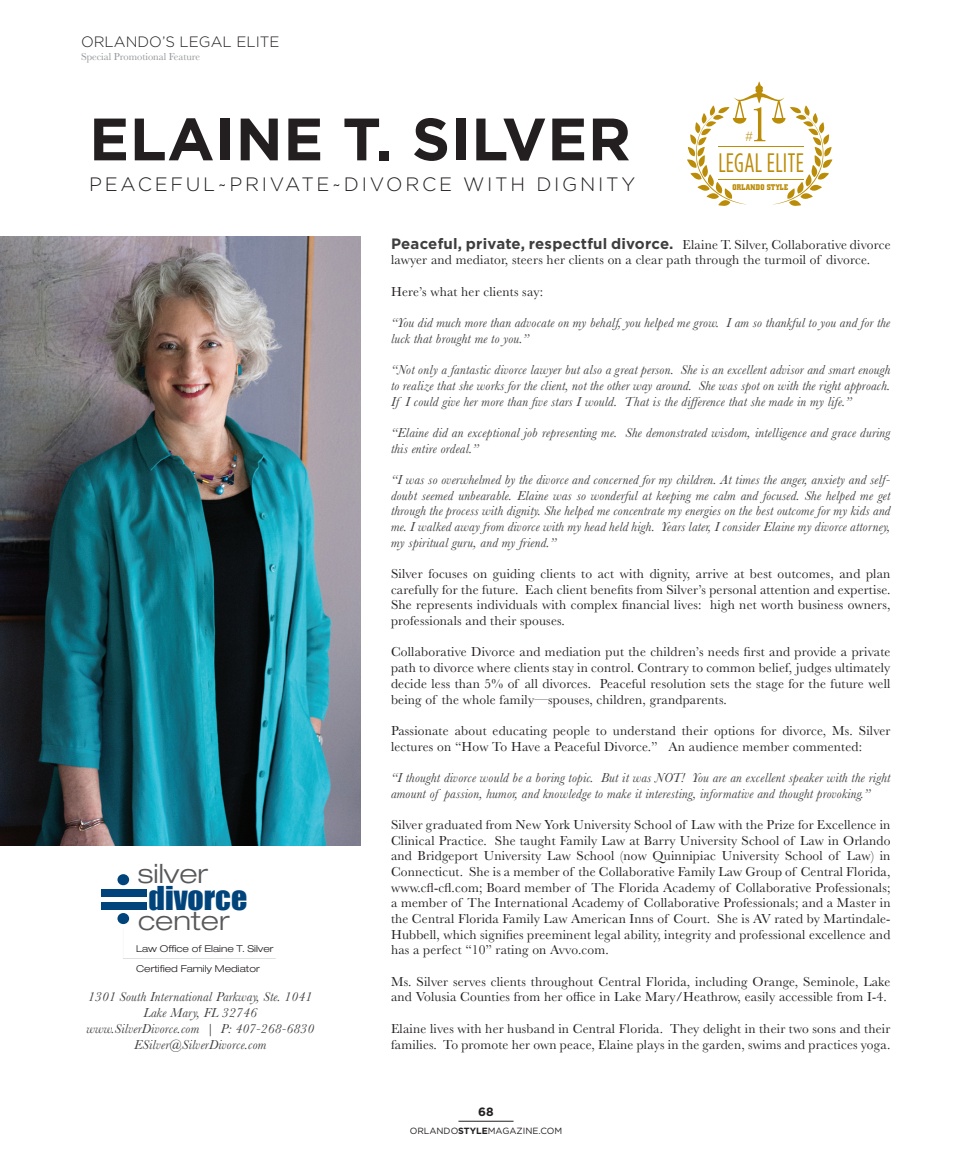
<style>
.page{position:relative;width:972px;height:1175px;background:#fff}
.page>*{position:absolute;margin:0;border:0;box-sizing:border-box;transform-origin:0 0}
.t1{font:700 59.7px "Gotham";letter-spacing:.01em;color:#231f20}
.t2{font:51.75px "Baskerville";color:#bb8c07}
.t3{font:30.15px "Impact";color:#00447b;scale:1.05 1}
.t4{font:26.7px "Gotham Condensed";letter-spacing:.015em;color:#bb8c07;scale:.93 1}
.t5{font:300 expanded 26.55px "Helvetica Neue LT Std";color:#57585a;scale:1.05 1}
.t6{font:300 19.35px "Gotham";letter-spacing:.14em;color:#231f20}
.t7{font:700 15px "Gotham";letter-spacing:.015em;color:#3e3e3f}
.t8{font:300 15px "Gotham";color:#231f20}
.t9{font:13.5px/15.8px "Baskerville";letter-spacing:.015em;color:#231f20;text-align:justify}
.t10{font:italic 13.5px/15.6px "Baskerville";letter-spacing:.015em;color:#3e3e3f}
.t11{font:300 13.2px "Raleway";color:#bb8c07;scale:.91 1}
.t12{font:700 12px "Gotham";color:#231f20}
.t13{font:10.5px "Baskerville";color:#939598}
.t14{font:300 expanded 9.45px/20.1px "Helvetica Neue LT Std";color:#231f20;scale:1.05 1}
.t15{font:9px "Gotham";color:#231f20}
.t16{font:700 8.1px "City";letter-spacing:.035em;color:#bb8c07;scale:.9 1}
.s1{font-family:"Baskerville";font-weight:400;font-size:13.5px;color:#231f20}
.s2{font-weight:700}
</style>
<div class="page">
<img style="left:0;top:236px;width:361px;height:609px">
<hr style="left:458px;top:1120px;width:56px;height:1px;background:#231f20">
<svg style="left:687px;top:81px;width:145px;height:125px"></svg>
<hr style="left:718px;top:179px;width:86px;height:1px;background:#bb8c07">
<div style="left:101px;top:889px;width:45px;height:7px;background:#00447b"></div>
<div style="left:101px;top:902px;width:45px;height:7px;background:#00447b"></div>
<div style="left:117px;top:874px;width:12px;height:11px;background:#00447b;border-radius:50%"></div>
<div style="left:117px;top:913px;width:12px;height:11px;background:#00447b;border-radius:50%"></div>
<p class="t8" style="left:81px;top:34px;width:200px">ORLANDO’S LEGAL ELITE</p>
<p class="t13" style="left:81px;top:50px;width:121px">Special Promotional Feature</p>
<h1 class="t1" style="left:89px;top:105px;width:543px">ELAINE T. SILVER</h1>
<h3 class="t6" style="left:89px;top:174px;width:548px">PEACEFUL~PRIVATE~DIVORCE WITH DIGNITY</h3>
<h2 class="t2" style="left:746px;top:95px;width:27px">1</h2>
<p class="t11" style="left:745px;top:128px;width:10px">#</p>
<h3 class="t4" style="left:718px;top:148px;width:93px">LEGAL ELITE</h3>
<p class="t16" style="left:732px;top:183px;width:63px">ORLANDO STYLE</p>
<h3 class="t5" style="left:138px;top:857px;width:68px">silver</h3>
<h3 class="t3" style="left:148px;top:879px;width:96px">divorce</h3>
<h3 class="t5" style="left:138px;top:904px;width:88px">center</h3>
<p class="t14" style="left:136px;top:938px;width:132px">Law Office of Elaine T. Silver<br>Certified Family Mediator</p>
<p class="t10" style="left:86px;top:988px;width:229px;line-height:16.2px;text-align:center">1301 South International Parkway, Ste. 1041<br>Lake Mary, FL 32746 www.SilverDivorce.com | P: 407-268-6830<br>ESilver@SilverDivorce.com</p>
<p class="t7" style="left:391px;top:235px;width:501px">Peaceful, private, respectful divorce. <span class="s1">Elaine T. Silver, Collaborative divorce</span></p>
<p class="t9" style="left:391px;top:252px;width:481px">lawyer and mediator, steers her clients on a clear path through the turmoil of divorce.</p>
<p class="t9" style="left:391px;top:283px;width:154px">Here’s what her clients say:</p>
<p class="t10" style="left:391px;top:315px;width:501px">“You did much more than advocate on my behalf, you helped me grow. I am so thankful to you and for the luck that brought me to you.”</p>
<p class="t10" style="left:391px;top:362px;width:501px;text-align:justify">“Not only a fantastic divorce lawyer but also a great person. She is an excellent advisor and smart enough to realize that she works for the client, not the other way around. She was spot on with the right approach.<br>If I could give her more than five stars I would. That is the difference that she made in my life.”</p>
<p class="t10" style="left:391px;top:425px;width:501px">“Elaine did an exceptional job representing me. She demonstrated wisdom, intelligence and grace during this entire ordeal.”</p>
<p class="t10" style="left:391px;top:472px;width:501px;text-align:justify">“I was so overwhelmed by the divorce and concerned for my children. At times the anger, anxiety and self&shy;doubt seemed unbearable. Elaine was so wonderful at keeping me calm and focused. She helped me get through the process with dignity. She helped me concentrate my energies on the best outcome for my kids and me. I walked away from divorce with my head held high. Years later, I consider Elaine my divorce attorney, my spiritual guru, and my friend.”</p>
<p class="t9" style="left:391px;top:566px;width:501px">Silver focuses on guiding clients to act with dignity, arrive at best outcomes, and plan carefully for the future. Each client benefits from Silver’s personal attention and expertise.<br>She represents individuals with complex financial lives: high net worth business owners, professionals and their spouses.</p>
<p class="t9" style="left:391px;top:644px;width:501px">Collaborative Divorce and mediation put the children’s needs first and provide a private path to divorce where clients stay in control. Contrary to common belief, judges ultimately decide less than 5% of all divorces. Peaceful resolution sets the stage for the future well being of the whole family—spouses, children, grandparents.</p>
<p class="t9" style="left:391px;top:722px;width:501px">Passionate about educating people to understand their options for divorce, Ms. Silver lectures on “How To Have a Peaceful Divorce.” An audience member commented:</p>
<p class="t10" style="left:391px;top:769px;width:501px">“I thought divorce would be a boring topic. But it was NOT! You are an excellent speaker with the right amount of passion, humor, and knowledge to make it interesting, informative and thought provoking.”</p>
<p class="t9" style="left:391px;top:816px;width:501px">Silver graduated from New York University School of Law with the Prize for Excellence in Clinical Practice. She taught Family Law at Barry University School of Law in Orlando and Bridgeport University Law School (now Quinnipiac University School of Law) in Connecticut. She is a member of the Collaborative Family Law Group of Central Florida, www.cfl-cfl.com; Board member of The Florida Academy of Collaborative Professionals; a member of The International Academy of Collaborative Professionals; and a Master in the Central Florida Family Law American Inns of Court. She is AV rated by Martindale-Hubbell, which signifies preeminent legal ability, integrity and professional excellence and has a perfect “10” rating on Avvo.com.</p>
<p class="t9" style="left:391px;top:973px;width:501px">Ms. Silver serves clients throughout Central Florida, including Orange, Seminole, Lake and Volusia Counties from her office in Lake Mary/Heathrow, easily accessible from I-4.</p>
<p class="t9" style="left:391px;top:1020px;width:501px">Elaine lives with her husband in Central Florida. They delight in their two sons and their families. To promote her own peace, Elaine plays in the garden, swims and practices yoga.</p>
<p class="t12" style="left:478px;top:1105px;width:17px">68</p>
<p class="t15" style="left:410px;top:1125px;width:154px">ORLANDO<span class="s2">STYLE</span>MAGAZINE.COM</p>
</div>
